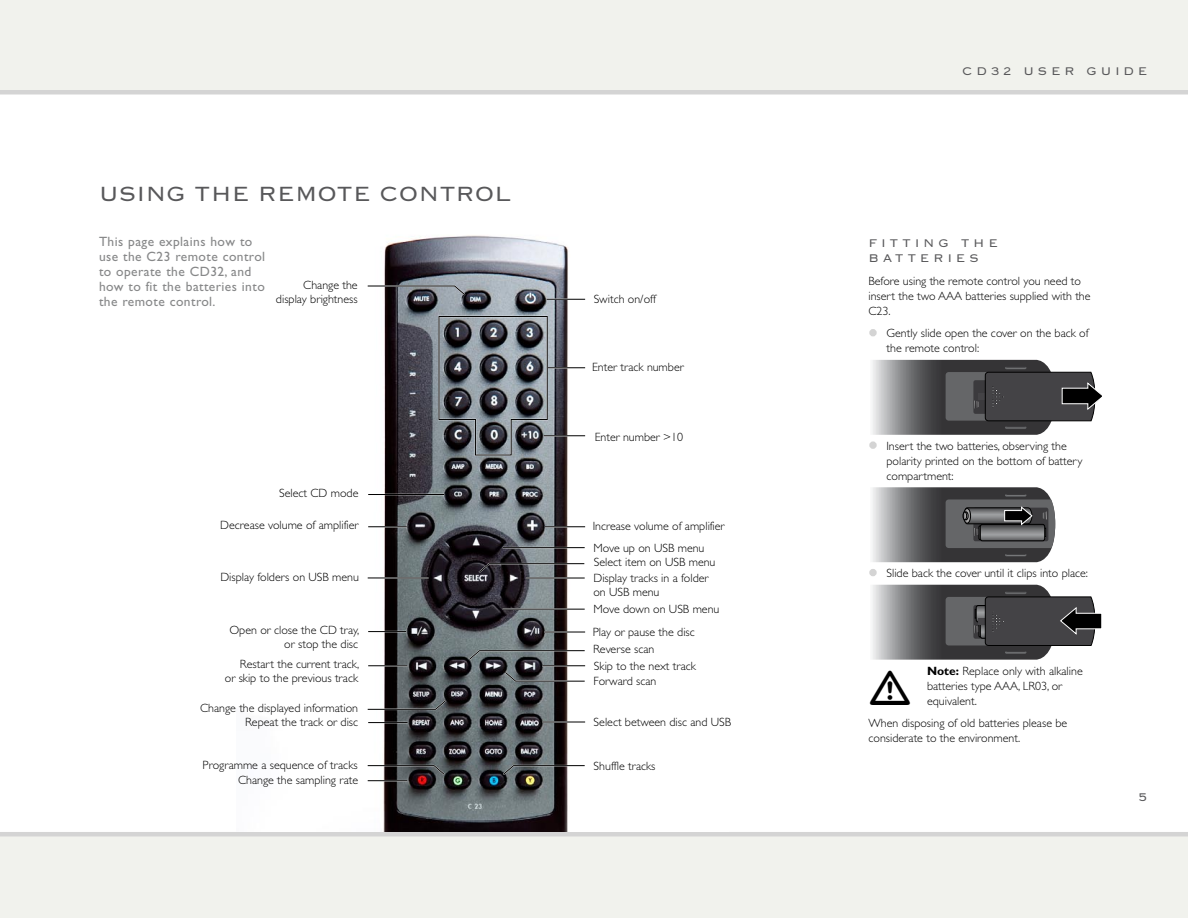
<style>
.page{position:relative;width:1188px;height:918px;background:#fff}
.page>*{position:absolute;margin:0;border:0;box-sizing:border-box;transform-origin:0 0}
.t1{font:27px "Lindgrensans";color:#58585a}
.t2{font:14.7px/15px "Lindgrensans";letter-spacing:.25em;color:#58585a}
.t3{font:13.5px/15px "Gill Sans";letter-spacing:.03em;color:#878889}
.t4{font:300 12px/15px "Gill Sans";color:#000}
.s1{font-size:18px;color:#d4d4d4}
.s2{font-weight:700}
</style>
<div class="page">
<div style="left:0;top:0;width:1188px;height:94px;background:#f1f2ed"></div>
<div style="left:0;top:832px;width:1188px;height:86px;background:#f1f2ed"></div>
<div style="left:869px;top:329px;width:8px;height:7px;border:3px solid #d4d4d4;border-radius:50%"></div>
<svg style="left:872px;top:360px;width:229px;height:75px"></svg>
<div style="left:869px;top:441px;width:8px;height:8px;border:3px solid #d4d4d4;border-radius:50%"></div>
<svg style="left:872px;top:487px;width:183px;height:75px"></svg>
<div style="left:869px;top:569px;width:8px;height:7px;border:3px solid #d4d4d4;border-radius:50%"></div>
<svg style="left:872px;top:585px;width:230px;height:75px"></svg>
<img style="left:367px;top:235px;width:219px;height:597px">
<hr style="left:368px;top:665px;width:40px;height:2px;background:#fff">
<hr style="left:368px;top:665px;width:40px;height:1px;background:#000">
<hr style="left:368px;top:780px;width:40px;height:1px;background:#000">
<hr style="left:368px;top:526px;width:39px;height:2px;background:#fff">
<hr style="left:368px;top:526px;width:39px;height:1px;background:#000">
<hr style="left:368px;top:631px;width:38px;height:1px;background:#000">
<hr style="left:544px;top:435px;width:41px;height:2px;background:#fff">
<hr style="left:544px;top:435px;width:41px;height:1px;background:#000">
<hr style="left:547px;top:299px;width:38px;height:1px;background:#000">
<hr style="left:547px;top:367px;width:38px;height:2px;background:#fff">
<hr style="left:547px;top:367px;width:38px;height:1px;background:#000">
<hr style="left:545px;top:526px;width:40px;height:2px;background:#fff">
<hr style="left:545px;top:526px;width:40px;height:1px;background:#000">
<hr style="left:544px;top:631px;width:41px;height:2px;background:#fff">
<hr style="left:544px;top:632px;width:41px;height:1px;background:#000">
<hr style="left:542px;top:665px;width:43px;height:2px;background:#fff">
<hr style="left:542px;top:665px;width:43px;height:1px;background:#000">
<hr style="left:543px;top:721px;width:42px;height:2px;background:#fff">
<hr style="left:543px;top:722px;width:42px;height:1px;background:#000">
<svg style="left:503px;top:670px;width:83px;height:13px"></svg>
<svg style="left:367px;top:764px;width:79px;height:13px"></svg>
<svg style="left:367px;top:698px;width:81px;height:13px"></svg>
<svg style="left:501px;top:764px;width:85px;height:13px"></svg>
<svg style="left:467px;top:649px;width:119px;height:13px"></svg>
<hr style="left:368px;top:722px;width:40px;height:1px;background:#000">
<svg style="left:367px;top:285px;width:100px;height:12px"></svg>
<hr style="left:368px;top:494px;width:76px;height:1px;background:#000">
<hr style="left:526px;top:577px;width:59px;height:2px;background:#fff">
<hr style="left:526px;top:578px;width:59px;height:1px;background:#000">
<hr style="left:503px;top:547px;width:82px;height:1px;background:#000">
<hr style="left:503px;top:608px;width:82px;height:2px;background:#fff">
<hr style="left:503px;top:609px;width:82px;height:1px;background:#000">
<svg style="left:477px;top:562px;width:109px;height:13px"></svg>
<hr style="left:368px;top:577px;width:60px;height:2px;background:#fff">
<hr style="left:368px;top:578px;width:60px;height:1px;background:#000">
<svg style="left:437px;top:315px;width:112px;height:142px"></svg>
<h1 class="t1" style="left:99px;top:180px;width:413px">Using the remote control</h1>
<p class="t3" style="left:99px;top:234px;width:168px">This page explains how to use the C23 remote control to operate the CD32, and how to fit the batteries into the remote control.</p>
<p class="t4" style="left:276px;top:278px;width:83px;line-height:13.5px;text-align:right">Change the display brightness</p>
<p class="t4" style="left:279px;top:485px;width:81px">Select CD mode</p>
<p class="t4" style="left:220px;top:517px;width:140px">Decrease volume of amplifier</p>
<p class="t4" style="left:220px;top:569px;width:140px">Display folders on USB menu</p>
<p class="t4" style="left:229px;top:624px;width:131px;line-height:13.5px;text-align:right">Open or close the CD tray, or stop the disc</p>
<p class="t4" style="left:225px;top:657px;width:136px;line-height:13.5px;text-align:right">Restart the current track,<br>or skip to the previous track</p>
<p class="t4" style="left:245px;top:715px;width:115px">Repeat the track or disc</p>
<p class="t4" style="left:200px;top:701px;width:160px">Change the displayed information</p>
<p class="t4" style="left:203px;top:757px;width:157px">Programme a sequence of tracks</p>
<p class="t4" style="left:238px;top:772px;width:122px">Change the sampling rate</p>
<p class="t4" style="left:594px;top:291px;width:64px">Switch on/off</p>
<p class="t4" style="left:592px;top:360px;width:93px">Enter track number</p>
<p class="t4" style="left:595px;top:429px;width:90px">Enter number &gt;10</p>
<p class="t4" style="left:593px;top:518px;width:133px">Increase volume of amplifier</p>
<p class="t4" style="left:593px;top:540px;width:113px">Move up on USB menu</p>
<p class="t4" style="left:594px;top:555px;width:123px">Select item on USB menu</p>
<p class="t4" style="left:593px;top:571px;width:117px;line-height:13.5px">Display tracks in a folder on USB menu</p>
<p class="t4" style="left:593px;top:602px;width:127px">Move down on USB menu</p>
<p class="t4" style="left:593px;top:625px;width:104px">Play or pause the disc</p>
<p class="t4" style="left:593px;top:642px;width:63px">Reverse scan</p>
<p class="t4" style="left:593px;top:673px;width:65px">Forward scan</p>
<p class="t4" style="left:594px;top:658px;width:104px">Skip to the next track</p>
<p class="t4" style="left:594px;top:714px;width:139px">Select between disc and USB</p>
<p class="t4" style="left:594px;top:758px;width:63px">Shuffle tracks</p>
<p class="t2" style="left:962px;top:63px;width:75px">CD32 USER</p>
<p class="t2" style="left:1087px;top:63px;width:13px">GUIDE</p>
<p class="t2" style="left:868px;top:236px;width:131px">F itting the batteries</p>
<p class="t4" style="left:868px;top:273px;width:224px">Before using the remote control you need to insert the two AAA batteries supplied with the<br>C23.</p>
<p class="t4" style="left:886px;top:326px;width:204px;text-indent:-18px"><span class="s1">•</span> Gently slide open the cover on the back of the remote control:</p>
<p class="t4" style="left:886px;top:438px;width:197px;text-indent:-18px"><span class="s1">•</span> Insert the two batteries, observing the polarity printed on the bottom of battery compartment:</p>
<p class="t4" style="left:868px;top:566px;width:221px"><span class="s1">•</span> Slide back the cover until it clips into place:</p>
<p class="t4" style="left:927px;top:663px;width:157px"><span class="s2">Note:</span> Replace only with alkaline batteries type AAA, LR03, or equivalent.</p>
<p class="t4" style="left:868px;top:716px;width:200px">When disposing of old batteries please be considerate to the environment.</p>
</div>
